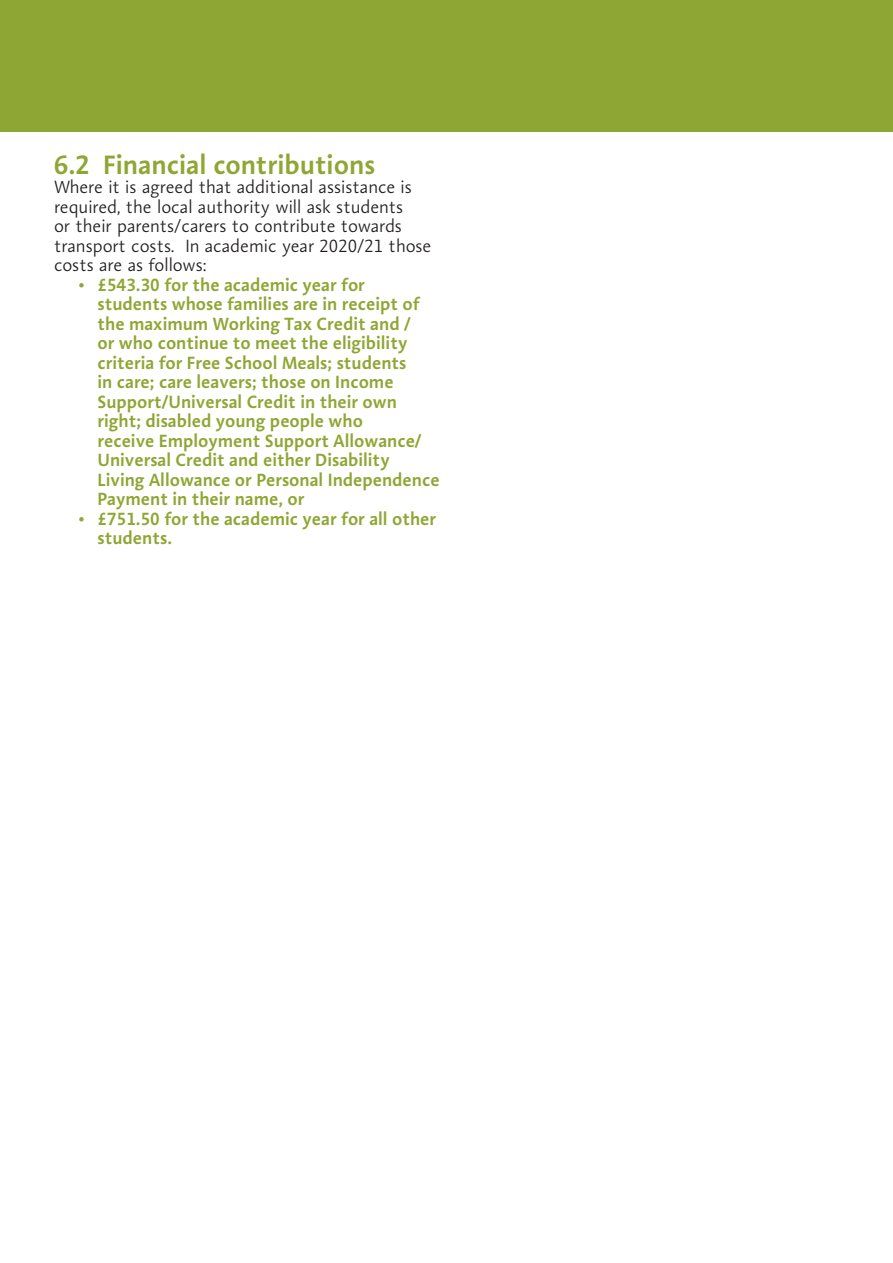
<style>
.page{position:relative;width:893px;height:1263px;background:#fff}
.page>*{position:absolute;margin:0;border:0;box-sizing:border-box;transform-origin:0 0}
.t1{font:600 27px "Aroma No 2 LT Pro";color:#8ea633}
.t2{font:600 18px/19.5px "Aroma No 2 LT Pro";color:#8ea633}
.t3{font:300 18px/19.5px "Aroma No 2 LT Pro";color:#231f20}
</style>
<div class="page">
<div style="left:0;top:0;width:893px;height:132px;background:#8ea633"></div>
<p class="t1" style="left:54px;top:146px;width:323px">6.2 Financial contributions</p>
<p class="t3" style="left:54px;top:177px;width:379px">Where it is agreed that additional assistance is required, the local authority will ask students<br>or their parents/carers to contribute towards transport costs. In academic year 2020/21 those costs are as follows:</p>
<p class="t2" style="left:98px;top:274px;width:344px;text-indent:-20px">• £543.30 for the academic year for<br>students whose families are in receipt of the maximum Working Tax Credit and /<br>or who continue to meet the eligibility criteria for Free School Meals; students<br>in care; care leavers; those on Income Support/Universal Credit in their own right; disabled young people who<br>receive Employment Support Allowance/ Universal Credit and either Disability Living Allowance or Personal Independence Payment in their name, or</p>
<p class="t2" style="left:98px;top:508px;width:340px;text-indent:-20px">• £751.50 for the academic year for all other students.</p>
</div>
